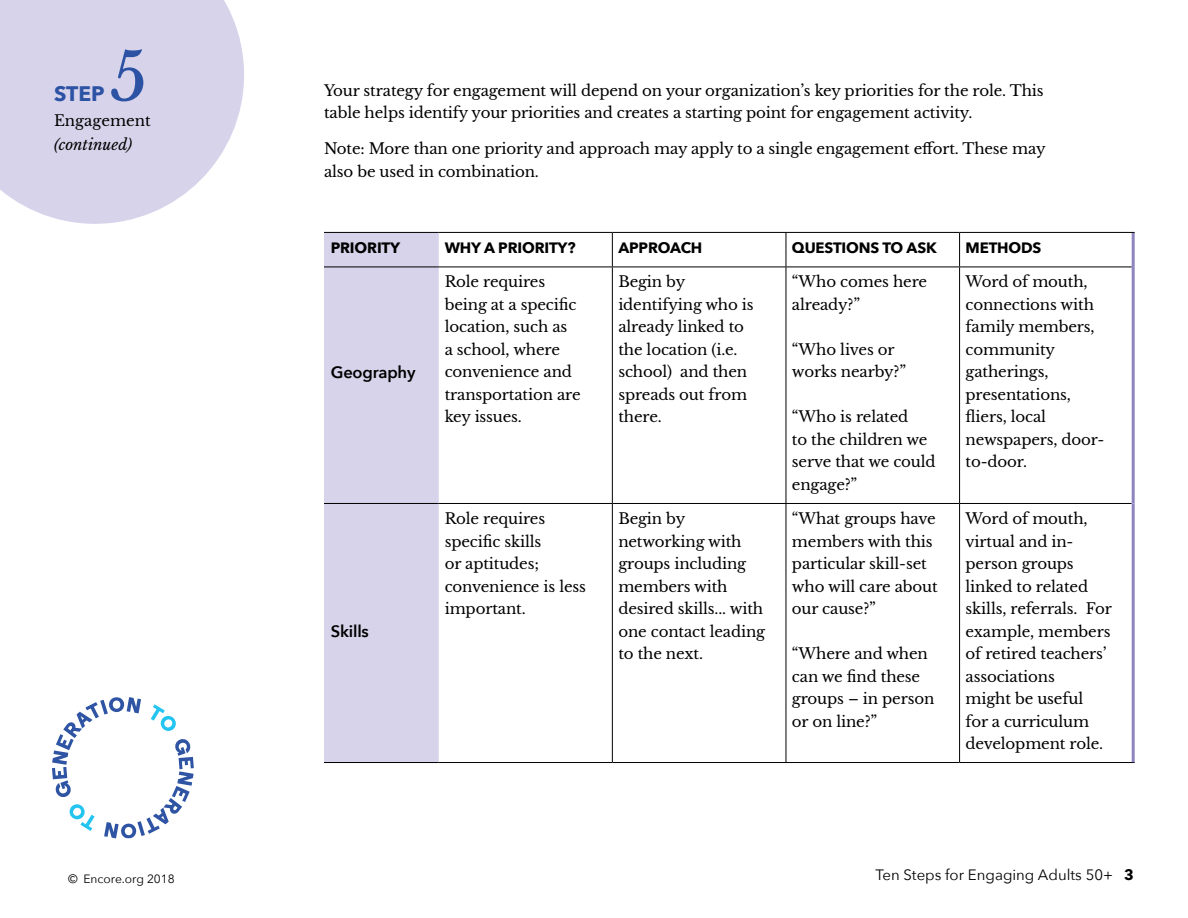
<style>
.page{position:relative;width:1188px;height:918px;background:#fff}
.page>*{position:absolute;margin:0;border:0;box-sizing:border-box;transform-origin:0 0}
.t1{font:66px "Libre Baskerville";color:#2c52a4}
.t2{font:700 21px "Avenir Next";color:#2c52a4}
.Body_1{font:600 16.5px "Avenir Next";letter-spacing:-.01em;color:#000}
.Body_1-2{font:15px/22.5px "Libre Baskerville";letter-spacing:-.01em;color:#000}
.Body_2{font:15px/22.5px "Libre Baskerville";letter-spacing:-.01em;color:#000}
.Body_1-3{font:700 15px "Avenir Next";letter-spacing:-.01em;color:#000}
.t3{font:15px "Avenir Next";color:#000}
.t4{font:italic 15px "Libre Baskerville";color:#000}
.t5{font:12px "Avenir Next";color:#000}
.s1{font-weight:700}
</style>
<div class="page">
<svg style="left:52px;top:697px;width:142px;height:142px"></svg>
<svg style="left:0;top:0;width:244px;height:224px;background:#dad8ec"></svg>
<div style="left:324px;top:233px;width:115px;height:529px;background:#d6d3ea"></div>
<hr style="left:612px;top:233px;width:1px;height:34px;background:#000">
<hr style="left:786px;top:233px;width:1px;height:34px;background:#000">
<hr style="left:959px;top:233px;width:1px;height:34px;background:#000">
<hr style="left:612px;top:267px;width:1px;height:236px;background:#000">
<hr style="left:786px;top:267px;width:1px;height:236px;background:#000">
<hr style="left:959px;top:267px;width:1px;height:236px;background:#000">
<hr style="left:324px;top:503px;width:115px;height:1px;background:#000">
<hr style="left:439px;top:503px;width:173px;height:1px;background:#000">
<hr style="left:612px;top:503px;width:174px;height:1px;background:#000">
<hr style="left:612px;top:504px;width:1px;height:258px;background:#000">
<hr style="left:786px;top:503px;width:174px;height:1px;background:#000">
<hr style="left:786px;top:504px;width:1px;height:258px;background:#000">
<hr style="left:960px;top:503px;width:172px;height:1px;background:#000">
<hr style="left:959px;top:504px;width:1px;height:258px;background:#000">
<hr style="left:324px;top:762px;width:115px;height:1px;background:#000">
<hr style="left:439px;top:762px;width:173px;height:1px;background:#000">
<hr style="left:612px;top:762px;width:174px;height:1px;background:#000">
<hr style="left:786px;top:762px;width:174px;height:1px;background:#000">
<hr style="left:960px;top:762px;width:175px;height:1px;background:#000">
<hr style="left:1132px;top:233px;width:3px;height:34px;background:#8d85c0">
<hr style="left:1132px;top:267px;width:3px;height:236px;background:#8d85c0">
<hr style="left:1132px;top:503px;width:3px;height:259px;background:#8d85c0">
<hr style="left:324px;top:232px;width:115px;height:1px;background:#000">
<hr style="left:439px;top:232px;width:173px;height:1px;background:#000">
<hr style="left:612px;top:232px;width:174px;height:1px;background:#000">
<hr style="left:786px;top:232px;width:174px;height:1px;background:#000">
<hr style="left:960px;top:232px;width:175px;height:1px;background:#000">
<hr style="left:324px;top:267px;width:115px;height:1px;background:#000">
<hr style="left:439px;top:267px;width:173px;height:1px;background:#000">
<hr style="left:612px;top:267px;width:174px;height:1px;background:#000">
<hr style="left:786px;top:267px;width:174px;height:1px;background:#000">
<hr style="left:960px;top:267px;width:172px;height:1px;background:#000">
<h1 class="t1" style="left:110px;top:37px;width:39px">5</h1>
<p class="Body_2" style="left:54px;top:109px;width:98px">Engagement</p>
<p class="t4" style="left:54px;top:136px;width:80px">(continued)</p>
<h2 class="t2" style="left:54px;top:75px;width:52px">STEP</h2>
<p class="Body_2" style="left:324px;top:79px;width:721px">Your strategy for engagement will depend on your organization’s key priorities for the role. This table helps identify your priorities and creates a starting point for engagement activity.</p>
<p class="Body_2" style="left:324px;top:137px;width:723px">Note: More than one priority and approach may apply to a single engagement effort. These may also be used in combination.</p>
<p class="Body_1-3" style="left:331px;top:235px;width:71px">PRIORITY</p>
<p class="Body_1-3" style="left:445px;top:235px;width:132px">WHY A PRIORITY?</p>
<p class="Body_1-3" style="left:618px;top:235px;width:86px">APPROACH</p>
<p class="Body_1-3" style="left:792px;top:235px;width:146px">QUESTIONS TO ASK</p>
<p class="Body_1-3" style="left:966px;top:235px;width:77px">METHODS</p>
<p class="Body_1" style="left:331px;top:359px;width:86px">Geography</p>
<p class="Body_1" style="left:331px;top:618px;width:40px">Skills</p>
<p class="Body_1-2" style="left:445px;top:271px;width:137px">Role requires being at a specific location, such as<br>a school, where convenience and transportation are key issues.</p>
<p class="Body_1-2" style="left:618px;top:271px;width:137px">Begin by identifying who is already linked to the location (i.e. school) and then spreads out from there.</p>
<p class="Body_1-2" style="left:792px;top:271px;width:137px">“Who comes here already?”</p>
<p class="Body_1-2" style="left:792px;top:338px;width:116px">“Who lives or works nearby?”</p>
<p class="Body_1-2" style="left:792px;top:406px;width:145px">“Who is related<br>to the children we serve that we could engage?”</p>
<p class="Body_1-2" style="left:445px;top:507px;width:143px">Role requires specific skills<br>or aptitudes; convenience is less important.</p>
<p class="Body_1-2" style="left:618px;top:507px;width:148px">Begin by networking with groups including members with desired skills... with one contact leading to the next.</p>
<p class="Body_1-2" style="left:792px;top:507px;width:145px">“What groups have members with this particular skill-set</p>
<p class="Body_1-2" style="left:792px;top:575px;width:147px">who will care about</p>
<p class="Body_1-2" style="left:792px;top:597px;width:85px">our cause?”</p>
<p class="Body_1-2" style="left:792px;top:642px;width:144px">“Where and when can we find these groups – in person or on line?”</p>
<p class="Body_1-2" style="left:966px;top:271px;width:140px">Word of mouth, connections with family members, community gatherings, presentations, fliers, local newspapers, door&shy;to-door.</p>
<p class="Body_1-2" style="left:966px;top:507px;width:148px">Word of mouth, virtual and in&shy;person groups linked to related skills, referrals. For example, members of retired teachers’ associations<br>might be useful<br>for a curriculum development role.</p>
<p class="t5" style="left:68px;top:869px;width:108px">© Encore.org 2018</p>
<p class="t3" style="left:875px;top:862px;width:260px">Ten Steps for Engaging Adults 50+ <span class="s1">3</span></p>
</div>
